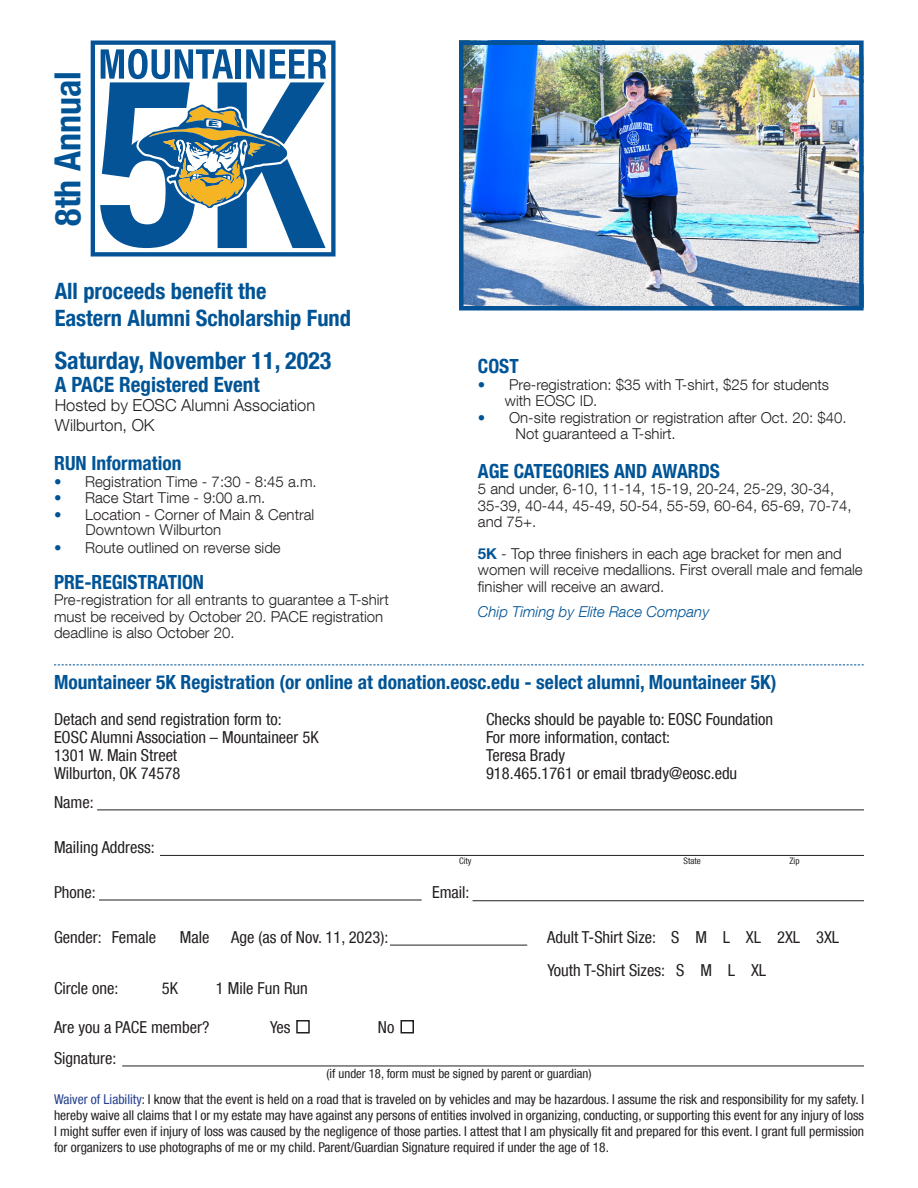
<style>
.page{position:relative;width:918px;height:1188px;background:#fff}
.page>*{position:absolute;margin:0;border:0;box-sizing:border-box;transform-origin:0 0}
.t1{font:700 condensed 36px "Helvetica Neue LT Com";color:#005496}
.t2{font:700 condensed 24px "Helvetica Neue LT Com";color:#005496}
.t3{font:700 condensed 22.5px/27px "Helvetica Neue LT Com";color:#005496}
.t4{font:700 condensed 21px "Helvetica Neue LT Com";color:#005496}
.t5{font:700 condensed 19.5px "Helvetica Neue LT Com";color:#005496}
.t6{font:condensed 16.5px "Helvetica Neue LT Com";color:#231f20}
.t7{font:300 16.5px "Helvetica Neue LT Com";color:#231f20}
.t8{font:300 15px/16.5px "Helvetica Neue LT Com";color:#231f20}
.t9{font:italic 300 15px "Helvetica Neue LT Com";color:#005496}
.t10{font:condensed 13.5px/16.2px "Helvetica Neue LT Com";color:#231f20;text-align:justify}
.t11{font:condensed 12.75px "Helvetica Neue LT Com";color:#231f20}
.t12{font:condensed 9px "Helvetica Neue LT Com";color:#231f20}
.s1{color:#005496}
.s2{font-weight:700;color:#005496}
.s3{color:#253f8e}
</style>
<div class="page">
<svg style="left:54px;top:664px;width:810px;height:1px"></svg>
<hr style="left:97px;top:810px;width:767px;height:1px;background:#231f20">
<hr style="left:160px;top:855px;width:704px;height:1px;background:#231f20">
<hr style="left:99px;top:900px;width:323px;height:1px;background:#231f20">
<hr style="left:472px;top:900px;width:392px;height:1px;background:#231f20">
<hr style="left:390px;top:945px;width:137px;height:1px;background:#231f20">
<hr style="left:122px;top:1066px;width:742px;height:1px;background:#231f20">
<div style="left:296px;top:1020px;width:14px;height:14px;border:2px solid #231f20"></div>
<div style="left:400px;top:1020px;width:14px;height:14px;border:2px solid #231f20"></div>
<svg style="left:91px;top:40px;width:245px;height:216px"></svg>
<svg style="left:100px;top:49px;width:226px;height:199px"></svg>
<img style="left:464px;top:45px;width:395px;height:260px">
<div style="left:459px;top:40px;width:405px;height:270px;border:4px solid #045396"></div>
<p class="t1" style="left:46px;top:226px;width:156px;rotate:-90deg">8th Annual</p>
<p class="t3" style="left:55px;top:277px;width:298px">All proceeds benefit the<br>Eastern Alumni Scholarship Fund</p>
<p class="t2" style="left:55px;top:346px;width:278px">Saturday, November 11, 2023</p>
<p class="t4" style="left:55px;top:372px;width:206px">A PACE Registered Event</p>
<p class="t7" style="left:55px;top:395px;width:262px">Hosted by EOSC Alumni Association</p>
<p class="t7" style="left:55px;top:415px;width:102px">Wilburton, OK</p>
<p class="t5" style="left:54px;top:451px;width:129px">RUN Information</p>
<p class="t8" style="left:54px;top:473px;width:264px"><span class="s1">•</span> Registration Time - 7:30 - 8:45 a.m.</p>
<p class="t8" style="left:54px;top:489px;width:213px"><span class="s1">•</span> Race Start Time - 9:00 a.m.</p>
<p class="t8" style="left:54px;top:506px;width:262px"><span class="s1">•</span> Location - Corner of Main &amp; Central</p>
<p class="t8" style="left:86px;top:521px;width:137px">Downtown Wilburton</p>
<p class="t8" style="left:54px;top:539px;width:228px"><span class="s1">•</span> Route outlined on reverse side</p>
<p class="t5" style="left:54px;top:570px;width:152px">PRE-REGISTRATION</p>
<p class="t8" style="left:54px;top:591px;width:336px">Pre-registration for all entrants to guarantee a T-shirt must be received by October 20. PACE registration deadline is also October 20.</p>
<p class="t5" style="left:478px;top:355px;width:42px">COST</p>
<p class="t8" style="left:505px;top:376px;width:326px;text-indent:-27px"><span class="s1">•</span> Pre-registration: $35 with T-shirt, $25 for students with EOSC ID.</p>
<p class="t8" style="left:478px;top:409px;width:370px"><span class="s1">•</span> On-site registration or registration after Oct. 20: $40.</p>
<p class="t8" style="left:515px;top:425px;width:162px">Not guaranteed a T-shirt.</p>
<p class="t5" style="left:478px;top:459px;width:244px">AGE CATEGORIES AND AWARDS</p>
<p class="t8" style="left:478px;top:480px;width:375px">5 and under, 6-10, 11-14, 15-19, 20-24, 25-29, 30-34,<br>35-39, 40-44, 45-49, 50-54, 55-59, 60-64, 65-69, 70-74, and 75+.</p>
<p class="t8" style="left:478px;top:545px;width:386px"><span class="s2">5K</span> - Top three finishers in each age bracket for men and women will receive medallions. First overall male and female finisher will receive an award.</p>
<p class="t9" style="left:478px;top:603px;width:233px">Chip Timing by Elite Race Company</p>
<p class="t5" style="left:54px;top:671px;width:724px">Mountaineer 5K Registration (or online at donation.eosc.edu - select alumni, Mountaineer 5K)</p>
<p class="t6" style="left:54px;top:710px;width:229px">Detach and send registration form to:</p>
<p class="t6" style="left:486px;top:710px;width:289px">Checks should be payable to: EOSC Foundation</p>
<p class="t6" style="left:54px;top:728px;width:266px">EOSC Alumni Association – Mountaineer 5K</p>
<p class="t6" style="left:486px;top:728px;width:186px">For more information, contact:</p>
<p class="t6" style="left:54px;top:746px;width:125px">1301 W. Main Street</p>
<p class="t6" style="left:486px;top:746px;width:81px">Teresa Brady</p>
<p class="t6" style="left:54px;top:764px;width:128px">Wilburton, OK 74578</p>
<p class="t6" style="left:486px;top:764px;width:253px">918.465.1761 or email tbrady@eosc.edu</p>
<p class="t6" style="left:54px;top:792px;width:41px">Name:</p>
<p class="t6" style="left:54px;top:837px;width:102px">Mailing Address:</p>
<p class="t6" style="left:54px;top:882px;width:43px">Phone:</p>
<p class="t6" style="left:432px;top:882px;width:39px">Email:</p>
<p class="t6" style="left:54px;top:927px;width:104px">Gender: Female</p>
<p class="t6" style="left:180px;top:927px;width:31px">Male</p>
<p class="t6" style="left:231px;top:927px;width:159px">Age (as of Nov. 11, 2023):</p>
<p class="t6" style="left:547px;top:927px;width:294px">Adult T-Shirt Size: S M L XL 2XL 3XL</p>
<p class="t12" style="left:459px;top:855px;width:14px">City</p>
<p class="t12" style="left:684px;top:855px;width:19px">State</p>
<p class="t12" style="left:789px;top:855px;width:12px">Zip</p>
<p class="t6" style="left:54px;top:978px;width:66px">Circle one:</p>
<p class="t6" style="left:162px;top:978px;width:18px">5K</p>
<p class="t6" style="left:216px;top:978px;width:93px">1 Mile Fun Run</p>
<p class="t6" style="left:548px;top:960px;width:220px">Youth T-Shirt Sizes: S M L XL</p>
<p class="t6" style="left:54px;top:1017px;width:157px">Are you a PACE member?</p>
<p class="t6" style="left:270px;top:1017px;width:22px">Yes</p>
<p class="t6" style="left:378px;top:1017px;width:18px">No</p>
<p class="t6" style="left:54px;top:1049px;width:64px">Signature:</p>
<p class="t11" style="left:327px;top:1066px;width:266px">(if under 18, form must be signed by parent or guardian)</p>
<p class="t10" style="left:54px;top:1091px;width:812px"><span class="s3">Waiver of Liability</span>: I know that the event is held on a road that is traveled on by vehicles and may be hazardous. I assume the risk and responsibility for my safety. I hereby waive all claims that I or my estate may have against any persons of entities involved in organizing, conducting, or supporting this event for any injury of loss I might suffer even if injury of loss was caused by the negligence of those parties. I attest that I am physically fit and prepared for this event. I grant full permission for organizers to use photographs of me or my child. Parent/Guardian Signature required if under the age of 18.</p>
</div>
